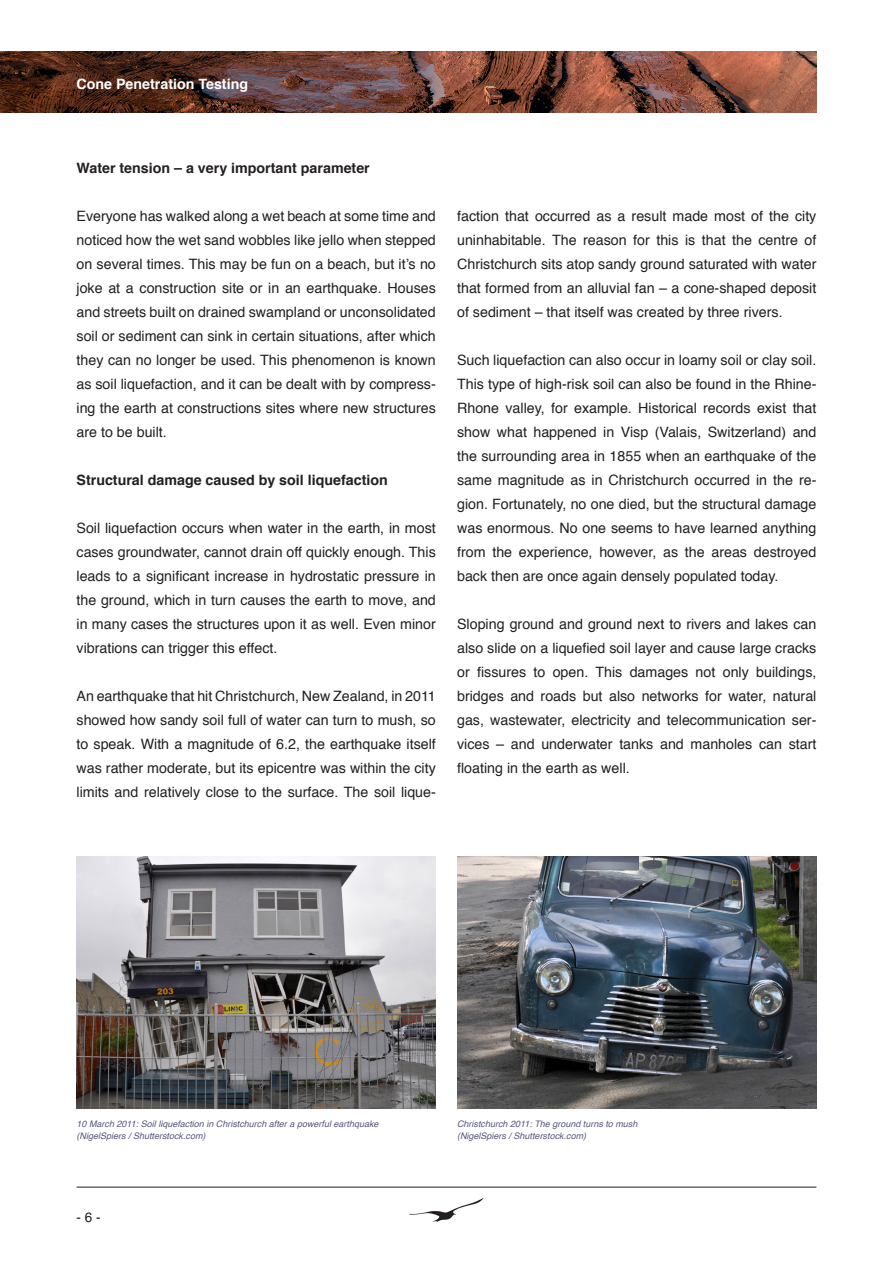
<style>
.page{position:relative;width:893px;height:1263px;background:#fff}
.page>*{position:absolute;margin:0;border:0;box-sizing:border-box;transform-origin:0 0}
.t1{font:14.25px/24px "Helvetica";color:#231f20;text-align:justify}
.t2{font:700 14.25px "Helvetica";color:#231f20}
.t3{font:700 14.25px "Helvetica";color:#fff}
.t4{font:13.5px "Helvetica";color:#231f20}
.t5{font:italic 9px "Helvetica";color:#58577f}
</style>
<div class="page">
<svg style="left:409px;top:1198px;width:74px;height:24px"></svg>
<hr style="left:77px;top:1187px;width:739px;height:1px;background:#231f20">
<img style="left:0;top:52px;width:816px;height:61px">
<img style="left:77px;top:857px;width:359px;height:252px">
<img style="left:457px;top:857px;width:359px;height:251px">
<p class="t3" style="left:77px;top:72px;width:173px">Cone Penetration Testing</p>
<p class="t2" style="left:77px;top:156px;width:295px">Water tension – a very important parameter</p>
<p class="t1" style="left:77px;top:204px;width:361px">Everyone has walked along a wet beach at some time and noticed how the wet sand wobbles like jello when stepped on several times. This may be fun on a beach, but it’s no joke at a construction site or in an earthquake. Houses and streets built on drained swampland or unconsolidated soil or sediment can sink in certain situations, after which they can no longer be used. This phenomenon is known as soil liquefaction, and it can be dealt with by compress&shy;ing the earth at constructions sites where new structures are to be built.</p>
<p class="t2" style="left:77px;top:468px;width:313px">Structural damage caused by soil liquefaction</p>
<p class="t1" style="left:77px;top:516px;width:361px">Soil liquefaction occurs when water in the earth, in most cases groundwater, cannot drain off quickly enough. This leads to a significant increase in hydrostatic pressure in the ground, which in turn causes the earth to move, and in many cases the structures upon it as well. Even minor vibrations can trigger this effect.</p>
<p class="t1" style="left:77px;top:684px;width:361px">An earthquake that hit Christchurch, New Zealand, in 2011 showed how sandy soil full of water can turn to mush, so to speak. With a magnitude of 6.2, the earthquake itself was rather moderate, but its epicentre was within the city limits and relatively close to the surface. The soil lique-</p>
<p class="t1" style="left:457px;top:204px;width:361px">faction that occurred as a result made most of the city uninhabitable. The reason for this is that the centre of Christchurch sits atop sandy ground saturated with water that formed from an alluvial fan – a cone-shaped deposit of sediment – that itself was created by three rivers.</p>
<p class="t1" style="left:457px;top:348px;width:361px">Such liquefaction can also occur in loamy soil or clay soil.<br>This type of high-risk soil can also be found in the Rhine-Rhone valley, for example. Historical records exist that show what happened in Visp (Valais, Switzerland) and the surrounding area in 1855 when an earthquake of the same magnitude as in Christchurch occurred in the re&shy;gion. Fortunately, no one died, but the structural damage was enormous. No one seems to have learned anything from the experience, however, as the areas destroyed back then are once again densely populated today.</p>
<p class="t1" style="left:457px;top:612px;width:361px">Sloping ground and ground next to rivers and lakes can also slide on a liquefied soil layer and cause large cracks or fissures to open. This damages not only buildings, bridges and roads but also networks for water, natural gas, wastewater, electricity and telecommunication ser&shy;vices – and underwater tanks and manholes can start floating in the earth as well.</p>
<p class="t5" style="left:77px;top:1117px;width:303px">10 March 2011: Soil liquefaction in Christchurch after a powerful earthquake</p>
<p class="t5" style="left:77px;top:1129px;width:131px">(NigelSpiers / Shutterstock.com)</p>
<p class="t4" style="left:77px;top:1206px;width:26px">- 6 -</p>
<p class="t5" style="left:457px;top:1117px;width:182px">Christchurch 2011: The ground turns to mush</p>
<p class="t5" style="left:457px;top:1129px;width:131px">(NigelSpiers / Shutterstock.com)</p>
</div>
